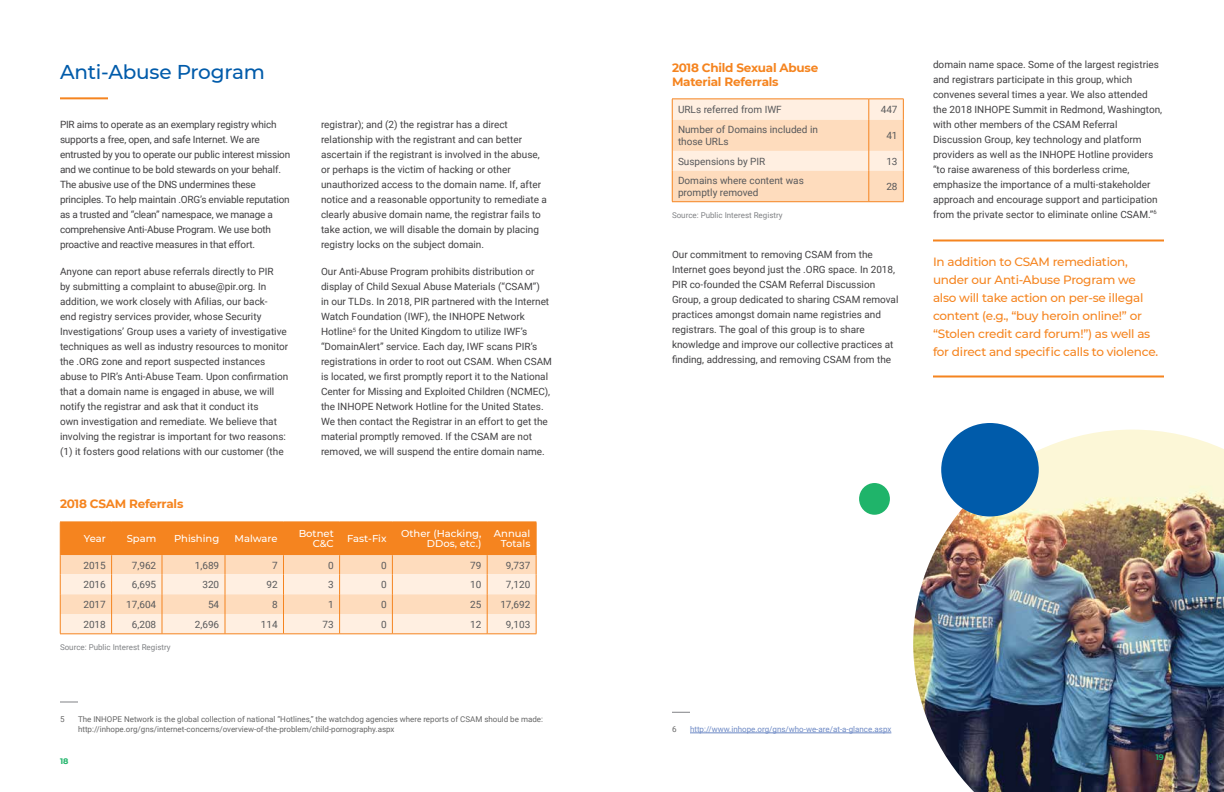
<style>
.page{position:relative;width:1224px;height:792px;background:#fff}
.page>*{position:absolute;margin:0;border:0;box-sizing:border-box;transform-origin:0 0}
.t1{font:500 20px "Montserrat";letter-spacing:-.01em;color:#005baa}
.t2{font:500 12px/18px "Montserrat";letter-spacing:-.02em;color:#f5841f}
.t3{font:700 12px/14px "Montserrat";letter-spacing:-.02em;color:#f5841f}
.t4{font:10px/15px "Roboto";color:#414042}
.t5{font:10px/15px "Roboto";letter-spacing:-.02em;color:#414042}
.t6{font:10px/12px "Roboto";color:#58595b}
.t7{font:500 10px/10px "Montserrat";color:#fff;text-align:right}
.t8{font:8px/10px "Roboto";color:#666}
.t9{font:8px "Roboto";color:#808285}
.t10{font:8px "Roboto";color:#6d89c5}
.t11{font:700 8px "Montserrat";color:#1fb46a}
</style>
<div class="page">
<svg style="left:672px;top:712px;width:18px;height:1px"></svg>
<hr style="left:690px;top:733px;width:201px;height:1px;background:#6d89c5">
<hr style="left:933px;top:240px;width:231px;height:2px;background:#f5841f">
<hr style="left:933px;top:376px;width:231px;height:2px;background:#f5841f">
<svg style="left:672px;top:100px;width:232px;height:101px;background:#fee2c9"></svg>
<hr style="left:672px;top:171px;width:1px;height:30px;background:#f5841f">
<hr style="left:903px;top:171px;width:1px;height:30px;background:#f5841f">
<hr style="left:672px;top:201px;width:197px;height:1px;background:#f5841f">
<hr style="left:869px;top:201px;width:35px;height:1px;background:#f5841f">
<hr style="left:672px;top:99px;width:197px;height:1px;background:#f5841f">
<hr style="left:869px;top:99px;width:35px;height:1px;background:#f5841f">
<hr style="left:60px;top:97px;width:48px;height:2px;background:#f5841f">
<svg style="left:60px;top:701px;width:18px;height:1px"></svg>
<hr style="left:60px;top:521px;width:52px;height:1px;background:#f5841f">
<hr style="left:112px;top:521px;width:50px;height:1px;background:#f5841f">
<hr style="left:162px;top:521px;width:63px;height:1px;background:#f5841f">
<hr style="left:225px;top:521px;width:59px;height:1px;background:#f5841f">
<hr style="left:284px;top:521px;width:56px;height:1px;background:#f5841f">
<hr style="left:340px;top:521px;width:52px;height:1px;background:#f5841f">
<hr style="left:392px;top:521px;width:95px;height:1px;background:#f5841f">
<hr style="left:487px;top:521px;width:49px;height:1px;background:#f5841f">
<hr style="left:60px;top:634px;width:52px;height:1px;background:#f5841f">
<hr style="left:112px;top:634px;width:50px;height:1px;background:#f5841f">
<hr style="left:162px;top:634px;width:63px;height:1px;background:#f5841f">
<hr style="left:225px;top:634px;width:59px;height:1px;background:#f5841f">
<hr style="left:284px;top:634px;width:56px;height:1px;background:#f5841f">
<hr style="left:340px;top:634px;width:52px;height:1px;background:#f5841f">
<hr style="left:392px;top:634px;width:95px;height:1px;background:#f5841f">
<hr style="left:487px;top:634px;width:49px;height:1px;background:#f5841f">
<svg style="left:60px;top:522px;width:477px;height:112px;background:#fbc798"></svg>
<img style="left:913px;top:430px;width:311px;height:362px">
<div style="left:941px;top:423px;width:98px;height:93px;background:#005baa;border-radius:50%"></div>
<div style="left:859px;top:483px;width:31px;height:32px;background:#1fb46a;border-radius:50%"></div>
<h1 class="t1" style="left:60px;top:58px;width:207px">Anti-Abuse Program</h1>
<p class="t5" style="left:60px;top:117px;width:232px">PIR aims to operate as an exemplary registry which supports a free, open, and safe Internet. We are entrusted by you to operate our public interest mission and we continue to be bold stewards on your behalf.<br>The abusive use of the DNS undermines these principles. To help maintain .ORG’s enviable reputation as a trusted and “clean” namespace, we manage a comprehensive Anti-Abuse Program. We use both proactive and reactive measures in that effort.</p>
<p class="t4" style="left:60px;top:264px;width:230px">Anyone can report abuse referrals directly to PIR<br>by submitting a complaint to abuse@pir.org. In addition, we work closely with Afilias, our back-<br>end registry services provider, whose Security Investigations’ Group uses a variety of investigative techniques as well as industry resources to monitor the .ORG zone and report suspected instances abuse to PIR’s Anti-Abuse Team. Upon confirmation that a domain name is engaged in abuse, we will notify the registrar and ask that it conduct its<br>own investigation and remediate. We believe that involving the registrar is important for two reasons: (1) it fosters good relations with our customer (the</p>
<p class="t4" style="left:321px;top:117px;width:228px">registrar); and (2) the registrar has a direct relationship with the registrant and can better ascertain if the registrant is involved in the abuse, or perhaps is the victim of hacking or other unauthorized access to the domain name. If, after notice and a reasonable opportunity to remediate a clearly abusive domain name, the registrar fails to take action, we will disable the domain by placing registry locks on the subject domain.</p>
<p class="t4" style="left:321px;top:264px;width:233px">Our Anti-Abuse Program prohibits distribution or display of Child Sexual Abuse Materials (“CSAM”)<br>in our TLDs. In 2018, PIR partnered with the Internet Watch Foundation (IWF), the INHOPE Network Hotline<sup>5</sup> for the United Kingdom to utilize IWF’s “DomainAlert” service. Each day, IWF scans PIR’s registrations in order to root out CSAM. When CSAM is located, we first promptly report it to the National Center for Missing and Exploited Children (NCMEC), the INHOPE Network Hotline for the United States.<br>We then contact the Registrar in an effort to get the material promptly removed. If the CSAM are not removed, we will suspend the entire domain name.</p>
<p class="t3" style="left:60px;top:497px;width:125px">2018 CSAM Referrals</p>
<p class="t7" style="left:84px;top:533px;width:23px">Year</p>
<p class="t7" style="left:127px;top:533px;width:31px">Spam</p>
<p class="t7" style="left:174px;top:533px;width:47px">Phishing</p>
<p class="t7" style="left:235px;top:533px;width:45px">Malware</p>
<p class="t7" style="left:299px;top:528px;width:37px">Botnet<br>C&amp;C</p>
<p class="t7" style="left:347px;top:533px;width:41px">Fast-Fix</p>
<p class="t7" style="left:401px;top:528px;width:82px">Other (Hacking,<br>DDos, etc.)</p>
<p class="t7" style="left:494px;top:528px;width:38px">Annual<br>Totals</p>
<p class="t6" style="left:83px;top:559px;width:24px">2015</p>
<p class="t6" style="left:132px;top:559px;width:26px">7,962</p>
<p class="t6" style="left:195px;top:559px;width:26px">1,689</p>
<p class="t6" style="left:272px;top:559px;width:7px">7</p>
<p class="t6" style="left:328px;top:559px;width:7px">0</p>
<p class="t6" style="left:381px;top:559px;width:7px">0</p>
<p class="t6" style="left:470px;top:559px;width:13px">79</p>
<p class="t6" style="left:506px;top:559px;width:26px">9,737</p>
<p class="t6" style="left:83px;top:578px;width:24px">2016</p>
<p class="t6" style="left:132px;top:578px;width:26px">6,695</p>
<p class="t6" style="left:202px;top:578px;width:18px">320</p>
<p class="t6" style="left:267px;top:578px;width:13px">92</p>
<p class="t6" style="left:328px;top:578px;width:7px">3</p>
<p class="t6" style="left:381px;top:578px;width:7px">0</p>
<p class="t6" style="left:470px;top:578px;width:13px">10</p>
<p class="t6" style="left:506px;top:578px;width:26px">7,120</p>
<p class="t6" style="left:83px;top:598px;width:24px">2017</p>
<p class="t6" style="left:126px;top:598px;width:32px">17,604</p>
<p class="t6" style="left:208px;top:598px;width:13px">54</p>
<p class="t6" style="left:272px;top:598px;width:7px">8</p>
<p class="t6" style="left:328px;top:598px;width:7px">1</p>
<p class="t6" style="left:381px;top:598px;width:7px">0</p>
<p class="t6" style="left:470px;top:598px;width:13px">25</p>
<p class="t6" style="left:500px;top:598px;width:32px">17,692</p>
<p class="t6" style="left:83px;top:618px;width:24px">2018</p>
<p class="t6" style="left:132px;top:618px;width:26px">6,208</p>
<p class="t6" style="left:195px;top:618px;width:26px">2,696</p>
<p class="t6" style="left:261px;top:618px;width:18px">114</p>
<p class="t6" style="left:323px;top:618px;width:13px">73</p>
<p class="t6" style="left:381px;top:618px;width:7px">0</p>
<p class="t6" style="left:470px;top:618px;width:13px">12</p>
<p class="t6" style="left:506px;top:618px;width:26px">9,103</p>
<p class="t9" style="left:60px;top:642px;width:112px">Source: Public Interest Registry</p>
<p class="t8" style="left:60px;top:714px;width:6px">5</p>
<p class="t8" style="left:78px;top:714px;width:467px">The INHOPE Network is the global collection of national “Hotlines,” the watchdog agencies where reports of CSAM should be made: http://inhope.org/gns/internet-concerns/overview-of-the-problem/child-pornography.aspx</p>
<p class="t11" style="left:60px;top:755px;width:10px">18</p>
<p class="t3" style="left:672px;top:60px;width:148px">2018 Child Sexual Abuse<br>Material Referrals</p>
<p class="t6" style="left:678px;top:103px;width:105px">URLs referred from IWF</p>
<p class="t6" style="left:881px;top:103px;width:18px">447</p>
<p class="t6" style="left:678px;top:123px;width:141px">Number of Domains included in those URLs</p>
<p class="t6" style="left:886px;top:129px;width:13px">41</p>
<p class="t6" style="left:678px;top:155px;width:89px">Suspensions by PIR</p>
<p class="t6" style="left:886px;top:155px;width:13px">13</p>
<p class="t6" style="left:678px;top:174px;width:127px">Domains where content was promptly removed</p>
<p class="t6" style="left:886px;top:180px;width:13px">28</p>
<p class="t9" style="left:672px;top:210px;width:112px">Source: Public Interest Registry</p>
<p class="t4" style="left:672px;top:247px;width:228px">Our commitment to removing CSAM from the Internet goes beyond just the .ORG space. In 2018, PIR co-founded the CSAM Referral Discussion Group, a group dedicated to sharing CSAM removal practices amongst domain name registries and registrars. The goal of this group is to share knowledge and improve our collective practices at finding, addressing, and removing CSAM from the</p>
<p class="t4" style="left:933px;top:56px;width:231px">domain name space. Some of the largest registries and registrars participate in this group, which convenes several times a year. We also attended the 2018 INHOPE Summit in Redmond, Washington, with other members of the CSAM Referral Discussion Group, key technology and platform providers as well as the INHOPE Hotline providers “to raise awareness of this borderless crime, emphasize the importance of a multi-stakeholder approach and encourage support and participation from the private sector to eliminate online CSAM.”<sup>6</sup></p>
<p class="t2" style="left:933px;top:252px;width:227px">In addition to CSAM remediation, under our Anti-Abuse Program we also will take action on per-se illegal content (e.g., “buy heroin online!” or “Stolen credit card forum!”) as well as for direct and specific calls to violence.</p>
<p class="t8" style="left:672px;top:724px;width:6px">6</p>
<p class="t10" style="left:690px;top:724px;width:203px">http://www.inhope.org/gns/who-we-are/at-a-glance.aspx</p>
<p class="t11" style="left:1156px;top:751px;width:10px">19</p>
</div>
